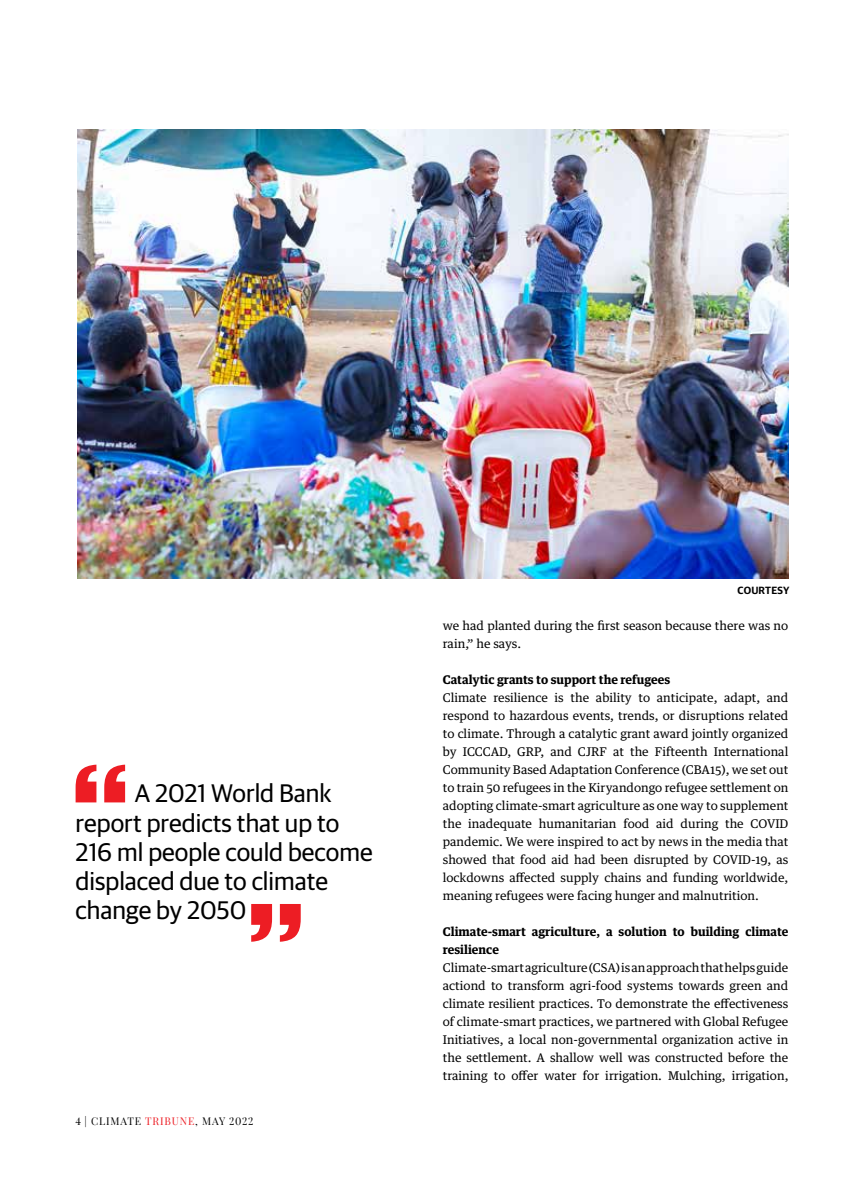
<style>
.page{position:relative;width:864px;height:1188px;background:#fff}
.page>*{position:absolute;margin:0;border:0;box-sizing:border-box;transform-origin:0 0}
.t1{font:25.5px/29.2px "Guardian Sans";color:#000}
.t2{font:12px/18px "Guardian Text Egyp";color:#000;text-align:justify}
.t3{font:700 12px/18px "Guardian Text Egyp";color:#000}
.t4{font:10.5px "Playfair Display";letter-spacing:.08em;color:#000}
.t5{font:600 10.5px "Guardian Sans";letter-spacing:.02em;color:#000}
.s1{color:#ed1d24}
</style>
<div class="page">
<svg style="left:76px;top:765px;width:49px;height:37px"></svg>
<svg style="left:251px;top:904px;width:50px;height:38px"></svg>
<img style="left:78px;top:130px;width:710px;height:449px">
<h1 class="t1" style="left:76px;top:777px;width:299px;text-indent:59px">A 2021 World Bank report predicts that up to<br>216 ml people could become displaced due to climate change by 2050</h1>
<p class="t4" style="left:76px;top:1115px;width:179px">4 | CLIMATE <span class="s1">TRIBUNE</span>, MAY 2022</p>
<p class="t5" style="left:738px;top:582px;width:53px">COURTESY</p>
<p class="t2" style="left:443px;top:615px;width:347px">we had planted during the first season because there was no rain,” he says.</p>
<p class="t3" style="left:443px;top:670px;width:229px">Catalytic grants to support the refugees</p>
<p class="t2" style="left:443px;top:687px;width:347px">Climate resilience is the ability to anticipate, adapt, and respond to hazardous events, trends, or disruptions related to climate. Through a catalytic grant award jointly organized by ICCCAD, GRP, and CJRF at the Fifteenth International Community Based Adaptation Conference (CBA15), we set out to train 50 refugees in the Kiryandongo refugee settlement on adopting climate-smart agriculture as one way to supplement the inadequate humanitarian food aid during the COVID pandemic. We were inspired to act by news in the media that showed that food aid had been disrupted by COVID-19, as lockdowns affected supply chains and funding worldwide, meaning refugees were facing hunger and malnutrition.</p>
<p class="t3" style="left:443px;top:922px;width:347px">Climate-smart agriculture, a solution to building climate resilience</p>
<p class="t2" style="left:443px;top:957px;width:347px">Climate-smart agriculture (CSA) is an approach that helps guide actiond to transform agri-food systems towards green and climate resilient practices. To demonstrate the effectiveness of climate-smart practices, we partnered with Global Refugee Initiatives, a local non-governmental organization active in the settlement. A shallow well was constructed before the training to offer water for irrigation. Mulching, irrigation,</p>
</div>
